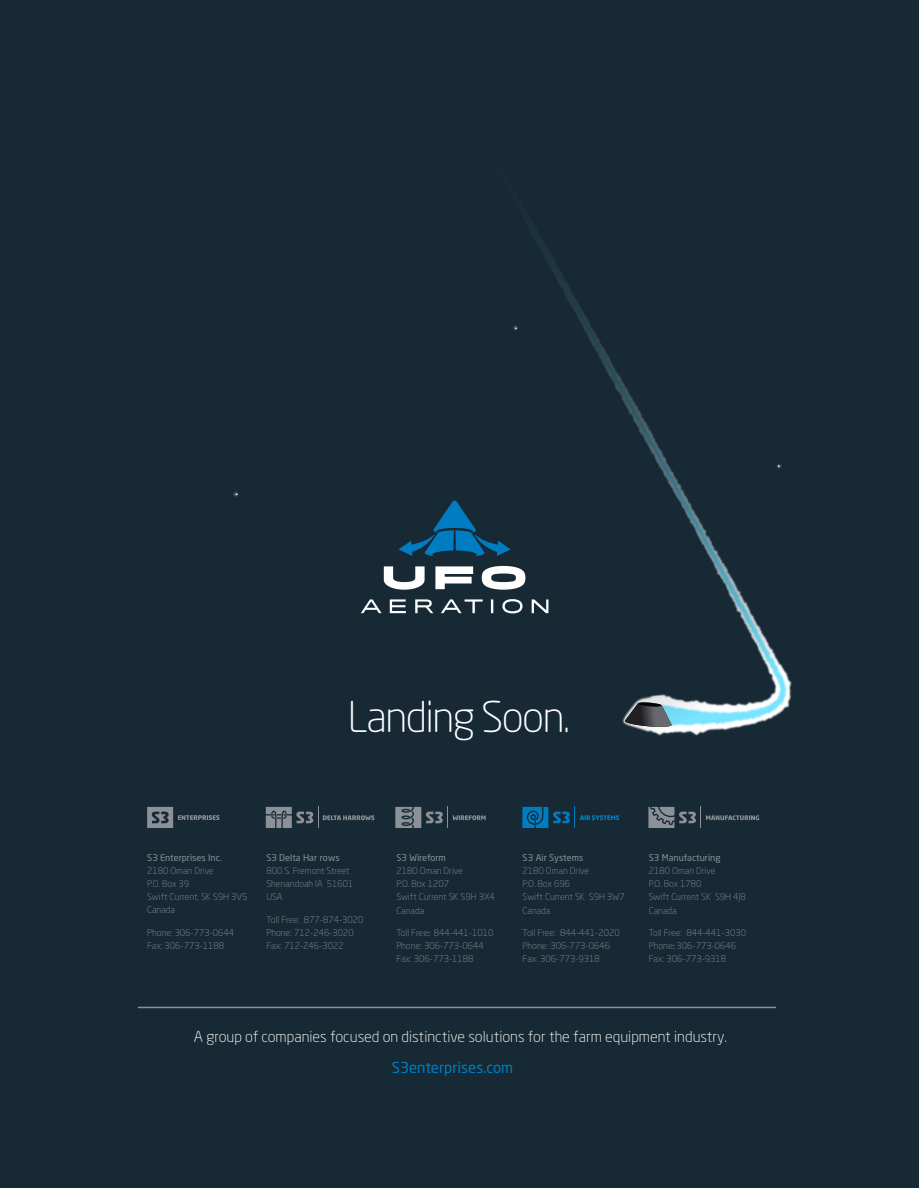
<style>
.page{position:relative;width:919px;height:1188px;background:#fff}
.page>*{position:absolute;margin:0;border:0;box-sizing:border-box;transform-origin:0 0}
.t1{font:300 42px "Neo Sans W1 G";letter-spacing:-.035em;color:#fff}
.t2{font:300 15px "Neo Sans W1 G";color:#fff}
.t3{font:15px "Neo Sans W1 G";color:#007dc2}
.t4{font:300 9.15px/13.2px "Neo Sans W1 G";color:#8c9097}
.t5{font:9.15px "Neo Sans W1 G";color:#8c9097}
.s1{font-family:"Myriad Pro";font-weight:400}
</style>
<div class="page">
<div style="left:0;top:0;width:918px;height:1188px;background:#162934"></div>
<img style="left:361px;top:246px;width:431px;height:490px">
<svg style="left:621px;top:702px;width:53px;height:25px"></svg>
<svg style="left:383px;top:566px;width:142px;height:24px"></svg>
<svg style="left:361px;top:599px;width:187px;height:14px"></svg>
<svg style="left:398px;top:501px;width:112px;height:55px"></svg>
<svg style="left:147px;top:807px;width:72px;height:21px"></svg>
<svg style="left:648px;top:807px;width:111px;height:21px"></svg>
<svg style="left:522px;top:807px;width:97px;height:21px"></svg>
<svg style="left:395px;top:807px;width:90px;height:21px"></svg>
<hr style="left:138px;top:1007px;width:637px;height:1px;background:#8c9097">
<svg style="left:266px;top:807px;width:108px;height:21px"></svg>
<h1 class="t1" style="left:348px;top:691px;width:224px">Landing Soon.</h1>
<p class="t5" style="left:147px;top:852px;width:76px">S3 Enterprises Inc.</p>
<p class="t4" style="left:147px;top:864px;width:102px">2180 Oman Drive<br>P.O. Box 39<br>Swift Current, SK S9H 3V5<br>Canada</p>
<p class="t4" style="left:147px;top:926px;width:89px">Phone: 306-773-0644<br>Fax: 306-773-1188</p>
<p class="t5" style="left:266px;top:852px;width:75px">S3 Delta Har rows</p>
<p class="t4" style="left:266px;top:864px;width:89px">800 S. Fremont Street<br>Shenandoah IA 51601<br>USA</p>
<p class="t4" style="left:266px;top:913px;width:99px">Toll Free: 877-874-3020<br>Phone: 712-246-3020<br>Fax: 712-246-3022</p>
<p class="t5" style="left:396px;top:852px;width:51px">S3 Wireform</p>
<p class="t4" style="left:396px;top:864px;width:100px">2180 Oman Drive<br>P.O. Box 1207<br>Swift Current SK S9H 3X4<br>Canada</p>
<p class="t4" style="left:396px;top:926px;width:99px">Toll Free<span class="s1">:</span> 844-441-1010<br>Phone: 306-773-0644<br>Fax: 306-773-1188</p>
<p class="t5" style="left:522px;top:852px;width:62px">S3 Air Systems</p>
<p class="t4" style="left:522px;top:864px;width:104px">2180 Oman Drive<br>P.O. Box 696<br>Swift Current SK S9H 3W7<br>Canada</p>
<p class="t4" style="left:522px;top:926px;width:99px">Toll Free: 844-441-2020<br>Phone: 306-773-0646<br>Fax: 306-773-9318</p>
<p class="t5" style="left:648px;top:852px;width:73px">S3 Manufacturing</p>
<p class="t4" style="left:648px;top:864px;width:98px">2180 Oman Drive<br>P.O. Box 1780<br>Swift Current SK S9H 4J8<br>Canada</p>
<p class="t4" style="left:648px;top:926px;width:99px">Toll Free: 844-441-3030<br>Phone<span class="s1">:</span> 306-773-0646<br>Fax: 306-773-9318</p>
<h2 class="t2" style="left:194px;top:1027px;width:534px">A group of companies focused on distinctive solutions for the farm equipment industry.</h2>
<h2 class="t3" style="left:391px;top:1058px;width:123px">S3enterprises.com</h2>
</div>
